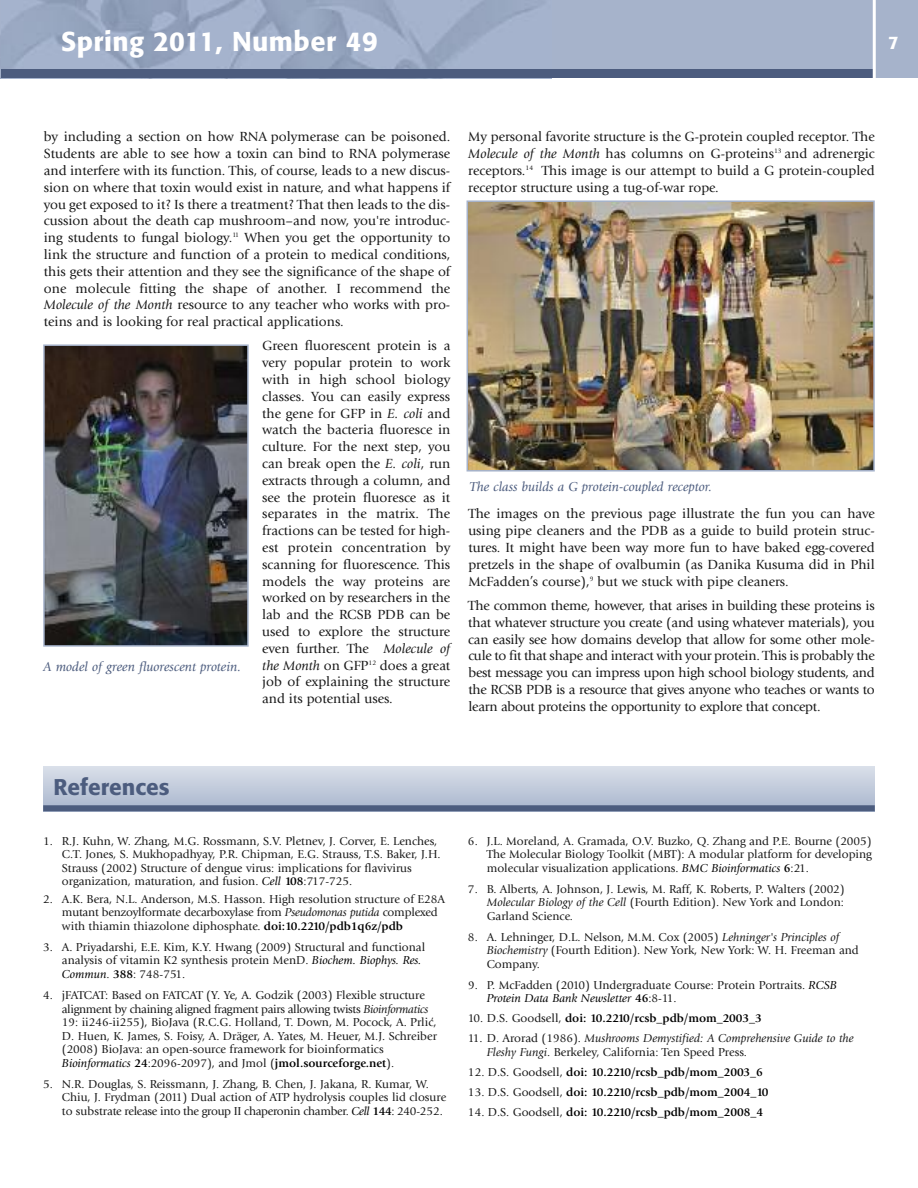
<style>
.page{position:relative;width:918px;height:1188px;background:#fff}
.page>*{position:absolute;margin:0;border:0;box-sizing:border-box;transform-origin:0 0}
.t1{font:500 27px "Formata";letter-spacing:.015em;color:#fff}
.t2{font:500 22.5px "Formata";color:#4c5c7e}
.t3{font:500 18px "Formata";color:#fff}
.t4{font:13.8px/16.8px "Giovanni Std";color:#191919;text-align:justify}
.t5{font:italic 13.5px "Giovanni Std";color:#4c5c7e}
.t6{font:12px/13.5px "Giovanni Std";color:#191919}
.t7{font:700 12px "Giovanni Std";color:#000}
.t8{font:italic 12px/13.5px "Giovanni Std";color:#191919}
.s1{font-style:italic}
.s2{color:#000}
.s3{font-style:italic;color:#000}
.s4{font-weight:700;color:#000}
.s5{font-weight:400;color:#191919}
.s6{font-style:normal}
</style>
<div class="page">
<div style="left:0;top:0;width:918px;height:78px;background:#a6b3cb"></div>
<img style="left:1px;top:0;width:543px;height:69px">
<div style="left:0;top:69px;width:875px;height:9px;background:#4c5c7e"></div>
<hr style="left:873px;top:0;width:3px;height:83px;background:#fff">
<hr style="left:0;top:0;width:1px;height:78px;background:#a6b3cb">
<svg style="left:43px;top:767px;width:832px;height:38px;background:#c4ccdc"></svg>
<div style="left:43px;top:805px;width:832px;height:6px;background:#4c5c7e"></div>
<img style="left:470px;top:203px;width:402px;height:266px">
<div style="left:467px;top:200px;width:408px;height:272px;border:2px solid #a6b3cb"></div>
<img style="left:46px;top:347px;width:200px;height:297px">
<div style="left:43px;top:344px;width:206px;height:303px;border:2px solid #a6b3cb"></div>
<h1 class="t1" style="left:61px;top:30px;width:318px">Spring 2011, Number 49</h1>
<h3 class="t3" style="left:888px;top:35px;width:12px">7</h3>
<p class="t4" style="left:44px;top:129px;width:408px">by including a section on how RNA polymerase can be poisoned.<br>Students are able to see how a toxin can bind to RNA polymerase and interfere with its function. This, of course, leads to a new discus&shy;sion on where that toxin would exist in nature, and what happens if you get exposed to it? Is there a treatment? That then leads to the dis&shy;cussion about the death cap mushroom–and now, you're introduc&shy;ing students to fungal biology.<sup>11</sup> When you get the opportunity to link the structure and function of a protein to medical conditions, this gets their attention and they see the significance of the shape of one molecule fitting the shape of another. I recommend the <span class="s1">Molecule of the Month</span> resource to any teacher who works with pro&shy;teins and is looking for real practical applications.</p>
<p class="t4" style="left:262px;top:339px;width:190px">Green fluorescent protein is a very popular protein to work with in high school biology classes. You can easily express the gene for GFP in <span class="s1">E. coli</span> and watch the bacteria fluoresce in culture. For the next step, you can break open the <span class="s1">E. coli</span>, run extracts through a column, and see the protein fluoresce as it separates in the matrix. The fractions can be tested for high&shy;est protein concentration by scanning for fluorescence. This models the way proteins are worked on by researchers in the lab and the RCSB PDB can be used to explore the structure even further. The <span class="s1">Molecule of the Month</span> on GFP<sup>12</sup> does a great job of explaining the structure and its potential uses.</p>
<p class="t5" style="left:43px;top:661px;width:200px">A model of green fluorescent protein.</p>
<p class="t4" style="left:468px;top:129px;width:408px">My personal favorite structure is the G-protein coupled receptor. The <span class="s1">Molecule of the Month</span> has columns on G-proteins<sup>13</sup> and adrenergic receptors.<sup>14</sup> This image is our attempt to build a G protein-coupled receptor structure using a tug-of-war rope.</p>
<p class="t5" style="left:469px;top:481px;width:244px">The class builds a G protein-coupled receptor.</p>
<p class="t4" style="left:468px;top:507px;width:408px">The images on the previous page illustrate the fun you can have using pipe cleaners and the PDB as a guide to build protein struc&shy;tures. It might have been way more fun to have baked egg-covered pretzels in the shape of ovalbumin (as Danika Kusuma did in Phil McFadden’s course),<sup>9</sup> but we stuck with pipe cleaners.</p>
<p class="t4" style="left:468px;top:598px;width:408px">The common theme, however, that arises in building these proteins is that whatever structure you create (and using whatever materials), you can easily see how domains develop that allow for some other mole&shy;cule to fit that shape and interact with your protein. This is probably the best message you can impress upon high school biology students, and the RCSB PDB is a resource that gives anyone who teaches or wants to learn about proteins the opportunity to explore that concept.</p>
<h2 class="t2" style="left:53px;top:777px;width:118px">References</h2>
<p class="t6" style="left:62px;top:835px;width:380px;text-indent:-19px">1. R.J. Kuhn, W. Zhang, M.G. Rossmann, S.V. Pletnev, J. Corver, E. Lenches, C.T. Jones, S. Mukhopadhyay, P.R. Chipman, E.G. Strauss, T.S. Baker, J.H.<br>Strauss (2002) Structure of dengu<span class="s2">e</span> virus: implications for flavivirus organization, maturation, and fusion. <span class="s3">Cell</span> <span class="s4">108</span>:717-725.</p>
<p class="t6" style="left:62px;top:893px;width:385px;text-indent:-19px">2. A.K. Bera, N.L. Anderson, M.S. Hasson. High resolution structure of E28A mutant benzoylformate decarboxylase from <span class="s1">Pseudomonas putida</span> complexed with thiamin thiazolone diphosphate. <span class="s4">doi:10.2210/pdb1q6z/pdb</span></p>
<p class="t6" style="left:62px;top:941px;width:365px;text-indent:-19px">3. A. Priyadarshi, E.E. Kim, K.Y. Hwang (2009) Structural and functional analysis of vitamin K2 synthesis protein MenD. <span class="s3">Biochem. Biophys. Res.<br>Commun</span>. <span class="s4">388</span>: 748-751.</p>
<p class="t6" style="left:62px;top:989px;width:377px;text-indent:-19px">4. jFATCAT: Based on FATCAT (Y. Ye, A. Godzik (2003) Flexible structure alignment by chaining aligned fragment pairs allowing twists <span class="s1">Bioinformatics </span>19: ii246-ii255), BioJava (R.C.G. Holland, T. Down, M. Pocock, A. Prlic, D. Huen, K. James, S. Foisy, A. Dräger, A. Yates, M. Heuer, M.J. Schreiber (2008) BioJava: an open-source framework for bioinformatics <span class="s3">Bioinformatics</span> <span class="s4">24</span>:2096-2097), and Jmol (<span class="s4">jmol.sourceforge.net</span>).</p>
<p class="t6" style="left:62px;top:1078px;width:386px;text-indent:-19px">5. N.R. Douglas, S. Reissmann, J. Zhang, B. Chen, J. Jakana, R. Kumar, W.<br>Chiu, J. Frydman (2011) Dual action of ATP hydrolysis couples lid closure to substrate release into the group II chaperonin chamber. <span class="s3">Cell</span> <span class="s4">144</span>: 240-252.</p>
<p class="t6" style="left:487px;top:835px;width:387px;text-align:justify;text-indent:-19px">6. J.L. Moreland, A. Gramada, O.V. Buzko, Q. Zhang and P.E. Bourne (2005)<br>The Molecular Biology Toolkit (MBT): A modular platform for developing molecular visualization applications. <span class="s3">BMC Bioinformatics</span> <span class="s4">6</span>:21.</p>
<p class="t6" style="left:487px;top:883px;width:360px;text-align:justify;text-indent:-19px">7. B. Alberts, A. Johnson, J. Lewis, M. Raff, K. Roberts, P. Walters (2002)<br><span class="s1">Molecular Biology of the Cell</span> (Fourth Edition). New York and London:<br>Garland Science.</p>
<p class="t6" style="left:487px;top:931px;width:374px;text-indent:-19px">8. A. Lehninger, D.L. Nelson, M.M. Cox (2005) <span class="s1">Lehninger's Principles of<br>Biochemistry</span> (Fourth Edition). New York, New York: W. H. Freeman and<br>Company.</p>
<p class="t6" style="left:487px;top:979px;width:352px;text-indent:-19px">9. P. McFadden (2010) Undergraduate Course: Protein Portraits. <span class="s3">RCSB<br>Protein Data Bank Newsletter</span> <span class="s4">46</span>:8-11.</p>
<p class="t7" style="left:468px;top:1014px;width:295px"><span class="s5">10. D.S. Goodsell,</span> doi: 10.2210/rcsb_pdb/mom_2003_3</p>
<p class="t8" style="left:487px;top:1032px;width:369px;text-indent:-19px"><span class="s6">11. D. Arorad (1986).</span> Mushrooms Demystified: A Comprehensive Guide to the<br>Fleshy Fungi<span class="s6">. Berkeley, California: Ten Speed Press.</span></p>
<p class="t7" style="left:468px;top:1067px;width:296px"><span class="s5">12. D.S. Goodsell,</span> doi: 10.2210/rcsb_pdb/mom_2003_6</p>
<p class="t7" style="left:468px;top:1087px;width:302px"><span class="s5">13. D.S. Goodsell,</span> doi: 10.2210/rcsb_pdb/mom_2004_10</p>
<p class="t7" style="left:468px;top:1107px;width:297px"><span class="s5">14. D.S. Goodsell,</span> doi: 10.2210/rcsb_pdb/mom_2008_4</p>
</div>
